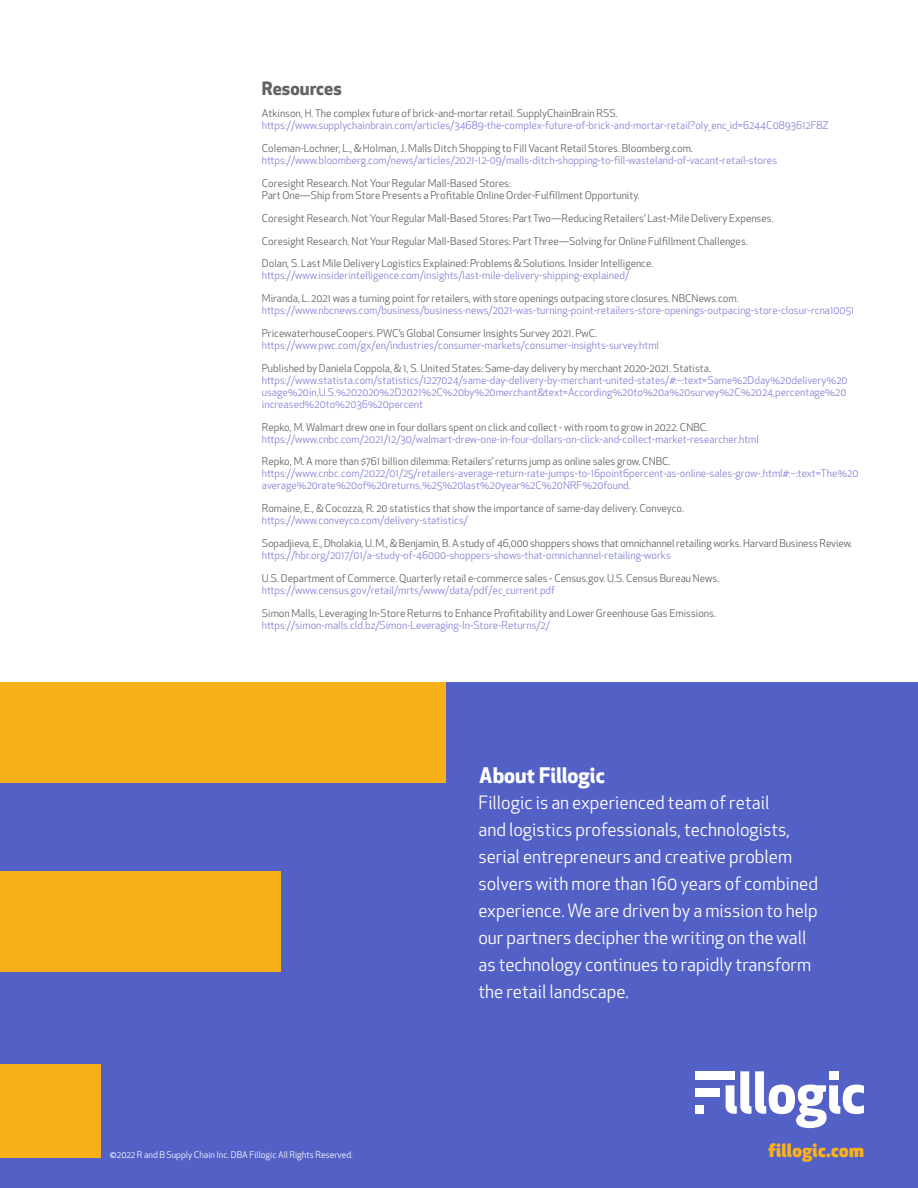
<style>
.page{position:relative;width:918px;height:1188px;background:#fff}
.page>*{position:absolute;margin:0;border:0;box-sizing:border-box;transform-origin:0 0}
.t1{font:700 21px "Apex New";color:#fff}
.t2{font:18px/27px "Apex New";color:#fff}
.t3{font:800 18px "Apex New";letter-spacing:.02em;color:#f9b21a}
.t4{font:700 18px "Apex New";color:#636366}
.t5{font:10.5px/12px "Apex New";color:#8584d5}
.t6{font:10.5px/12px "Apex New";color:#636366}
.t7{font:9px "Apex New";color:#fff}
.s1{color:#636366}
.s2{color:#8584d5}
</style>
<div class="page">
<div style="left:0;top:683px;width:918px;height:505px;background:#5360c6"></div>
<svg style="left:726px;top:1071px;width:138px;height:57px"></svg>
<div style="left:829px;top:1071px;width:10px;height:9px;background:#fff"></div>
<div style="left:695px;top:1088px;width:25px;height:9px;background:#fff"></div>
<div style="left:695px;top:1071px;width:39px;height:9px;background:#fff"></div>
<div style="left:695px;top:1105px;width:9px;height:8px;background:#fff"></div>
<div style="left:0;top:872px;width:281px;height:100px;background:#f7b01a"></div>
<div style="left:0;top:683px;width:445px;height:100px;background:#f7b01a"></div>
<div style="left:0;top:1064px;width:101px;height:94px;background:#f7b01a"></div>
<p class="t4" style="left:262px;top:75px;width:81px">Resources</p>
<p class="t5" style="left:262px;top:107px;width:568px"><span class="s1">Atkinson, H. The complex future of brick-and-mortar retail. SupplyChainBrain RSS. </span>https://www.supplychainbrain.com/articles/34689-the-complex-future-of-brick-and-mortar-retail?oly_enc_id=6244C0893612F8Z</p>
<p class="t5" style="left:262px;top:142px;width:517px"><span class="s1">Coleman-Lochner, L., &amp; Holman, J. Malls Ditch Shopping to Fill Vacant Retail Stores. Bloomberg.com. </span>https://www.bloomberg.com/news/articles/2021-12-09/malls-ditch-shopping-to-fill-wasteland-of-vacant-retail-stores</p>
<p class="t6" style="left:262px;top:177px;width:379px">Coresight Research. Not Your Regular Mall-Based Stores:<br>Part One—Ship from Store Presents a Profitable Online Order-Fulfillment Opportunity.</p>
<p class="t6" style="left:262px;top:212px;width:513px">Coresight Research. Not Your Regular Mall-Based Stores: Part Two—Reducing Retailers’ Last-Mile Delivery Expenses.</p>
<p class="t6" style="left:262px;top:235px;width:487px">Coresight Research. Not Your Regular Mall-Based Stores: Part Three—Solving for Online Fulfillment Challenges.</p>
<p class="t5" style="left:262px;top:257px;width:393px"><span class="s1">Dolan, S. Last Mile Delivery Logistics Explained: Problems &amp; Solutions. Insider Intelligence. </span>https://www.insiderintelligence.com/insights/last-mile-delivery-shipping-explained/</p>
<p class="t5" style="left:262px;top:292px;width:594px"><span class="s1">Miranda, L. 2021 was a turning point for retailers, with store openings outpacing store closures. NBCNews.com. </span>https://www.nbcnews.com/business/business-news/2021-was-turning-point-retailers-store-openings-outpacing-store-closur-rcna10051</p>
<p class="t5" style="left:262px;top:327px;width:399px"><span class="s1">PricewaterhouseCoopers. PWC’s Global Consumer Insights Survey 2021. PwC. </span>https://www.pwc.com/gx/en/industries/consumer-markets/consumer-insights-survey.html</p>
<p class="t5" style="left:262px;top:362px;width:587px"><span class="s1">Published by Daniela Coppola, &amp; 1, S. United States: Same-day delivery by merchant 2020-2021. Statista. </span>https://www.statista.com/statistics/1227024/same-day-delivery-by-merchant-united-states/#:~:text=Same%2Dday%20delivery%20 usage%20in,U.S.%202020%2D2021%2C%20by%20merchant&amp;text=According%20to%20a%20survey%2C%2024,percentage%20 increased%20to%2036%20percent</p>
<p class="t5" style="left:262px;top:421px;width:499px"><span class="s1">Repko, M. Walmart drew one in four dollars spent on click and collect - with room to grow in 2022. CNBC. </span>https://www.cnbc.com/2021/12/30/walmart-drew-one-in-four-dollars-on-click-and-collect-market-researcher.html</p>
<p class="t5" style="left:262px;top:455px;width:598px"><span class="s1">Repko, M. A more than $761 billion dilemma: Retailers’ returns jump as online sales grow. CNBC. </span>https://www.cnbc.com/2022/01/25/retailers-average-return-rate-jumps-to-16point6percent-as-online-sales-grow-.html#:~:text=The%20 average%20rate%20of%20returns,%25%20last%20year%2C%20NRF%20found.</p>
<p class="t6" style="left:262px;top:502px;width:424px">Romaine, E., &amp; Cocozza, R. 20 statistics that show the importance of same-day delivery. Conveyco. <span class="s2">https://www.conveyco.com/delivery-statistics/</span></p>
<p class="t6" style="left:262px;top:537px;width:592px">Sopadjieva, E., Dholakia, U. M., &amp; Benjamin, B. A study of 46,000 shoppers shows that omnichannel retailing works. Harvard Business Review. <span class="s2">https://hbr.org/2017/01/a-study-of-46000-shoppers-shows-that-omnichannel-retailing-works</span></p>
<p class="t6" style="left:262px;top:572px;width:459px">U.S. Department of Commerce. Quarterly retail e-commerce sales - Census.gov. U.S. Census Bureau News. <span class="s2">https://www.census.gov/retail/mrts/www/data/pdf/ec_current.pdf</span></p>
<p class="t6" style="left:262px;top:607px;width:456px">Simon Malls, Leveraging In-Store Returns to Enhance Profitability and Lower Greenhouse Gas Emissions. <span class="s2">https://simon-malls.cld.bz/Simon-Leveraging-In-Store-Returns/2/</span></p>
<p class="t1" style="left:479px;top:760px;width:127px">About Fillogic</p>
<p class="t2" style="left:478px;top:789px;width:341px">Fillogic is an experienced team of retail<br>and logistics professionals, technologists, serial entrepreneurs and creative problem solvers with more than 160 years of combined experience. We are driven by a mission to help our partners decipher the writing on the wall as technology continues to rapidly transform the retail landscape.</p>
<p class="t7" style="left:110px;top:1149px;width:244px">©2022 R and B Supply Chain Inc. DBA Fillogic All Rights Reserved.</p>
<p class="t3" style="left:768px;top:1138px;width:97px">fillogic.com</p>
</div>
